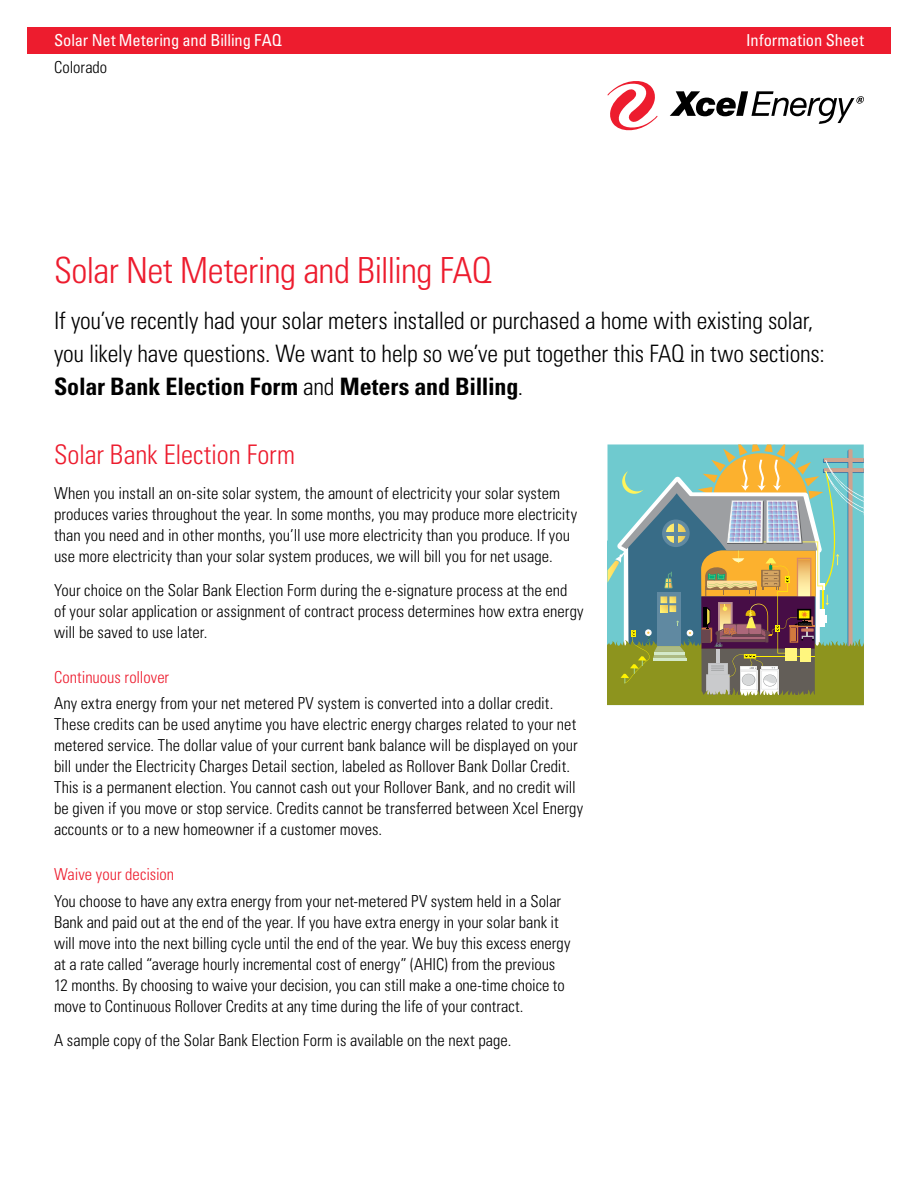
<style>
.page{position:relative;width:918px;height:1188px;background:#fff}
.page>*{position:absolute;margin:0;border:0;box-sizing:border-box;transform-origin:0 0}
.t1{font:300 condensed 36px "Univers LT Std";letter-spacing:-.02em;color:#ed1c2e}
.t2{font:300 condensed 27px "Univers LT Std";letter-spacing:-.005em;color:#ed1c2e}
.t3{font:300 condensed 24px/33px "Univers LT Std";letter-spacing:-.01em;color:#000}
.t4{font:300 condensed 16.5px/21px "Univers LT Std";color:#000}
.t5{font:condensed 16.5px "Univers LT Std";letter-spacing:-.005em;color:#fff}
.t6{font:300 condensed 16.5px "Univers LT Std";color:#ed1c2e}
.s1{font-weight:700}
</style>
<div class="page">
<svg style="left:608px;top:81px;width:50px;height:49px"></svg>
<svg style="left:670px;top:91px;width:194px;height:33px"></svg>
<svg style="left:608px;top:444px;width:256px;height:261px;background:#94a184"></svg>
<div style="left:27px;top:27px;width:864px;height:27px;background:#ed1c2e"></div>
<p class="t5" style="left:54px;top:29px;width:229px">So ar Net Metering and Billing FAQ</p>
<p class="t5" style="left:746px;top:29px;width:119px">Information Sheet</p>
<p class="t5" style="left:54px;top:29px;width:117px">Information Sheet</p>
<p class="t5" style="left:54px;top:29px;width:31px">Title</p>
<p class="t4" style="left:54px;top:56px;width:55px">Colorado</p>
<h1 class="t1" style="left:54px;top:248px;width:440px">Solar Net Metering and Billing FAQ</h1>
<h3 class="t3" style="left:54px;top:304px;width:772px">If you’ve recently had your solar meters installed or purchased a home with existing solar, you likely have questions. We want to help so we’ve put together this FAQ in two sections:<br><span class="s1">Solar Bank Election Form</span> and <span class="s1">Meters and Billing</span>.</h3>
<h2 class="t2" style="left:54px;top:438px;width:243px">Solar Bank Election Form</h2>
<p class="t4" style="left:54px;top:482px;width:525px">When you install an on-site solar system, the amount of electricity your solar system produces varies throughout the year. In some months, you may produce more electricity than you need and in other months, you’ll use more electricity than you produce. If you use more electricity than your solar system produces, we will bill you for net usage.</p>
<p class="t4" style="left:54px;top:580px;width:531px">Your choice on the Solar Bank Election Form during the e-signature process at the end<br>of your solar application or assignment of contract process determines how extra energy will be saved to use later.</p>
<p class="t6" style="left:54px;top:667px;width:117px">Continuous rollover</p>
<p class="t4" style="left:54px;top:693px;width:531px">Any extra energy from your net metered PV system is converted into a dollar credit.<br>These credits can be used anytime you have electric energy charges related to your net metered service. The dollar value of your current bank balance will be displayed on your bill under the Electricity Charges Detail section, labeled as Rollover Bank Dollar Credit.<br>This is a permanent election. You cannot cash out your Rollover Bank, and no credit will be given if you move or stop service. Credits cannot be transferred between Xcel Energy accounts or to a new homeowner if a customer moves.</p>
<p class="t6" style="left:54px;top:865px;width:122px">Waive your decision</p>
<p class="t4" style="left:54px;top:891px;width:518px">You choose to have any extra energy from your net-metered PV system held in a Solar Bank and paid out at the end of the year. If you have extra energy in your solar bank it will move into the next billing cycle until the end of the year. We buy this excess energy at a rate called “average hourly incremental cost of energy” (AHIC) from the previous 12 months. By choosing to waive your decision, you can still make a one-time choice to move to Continuous Rollover Credits at any time during the life of your contract.</p>
<p class="t4" style="left:54px;top:1030px;width:459px">A sample copy of the Solar Bank Election Form is available on the next page.</p>
</div>
